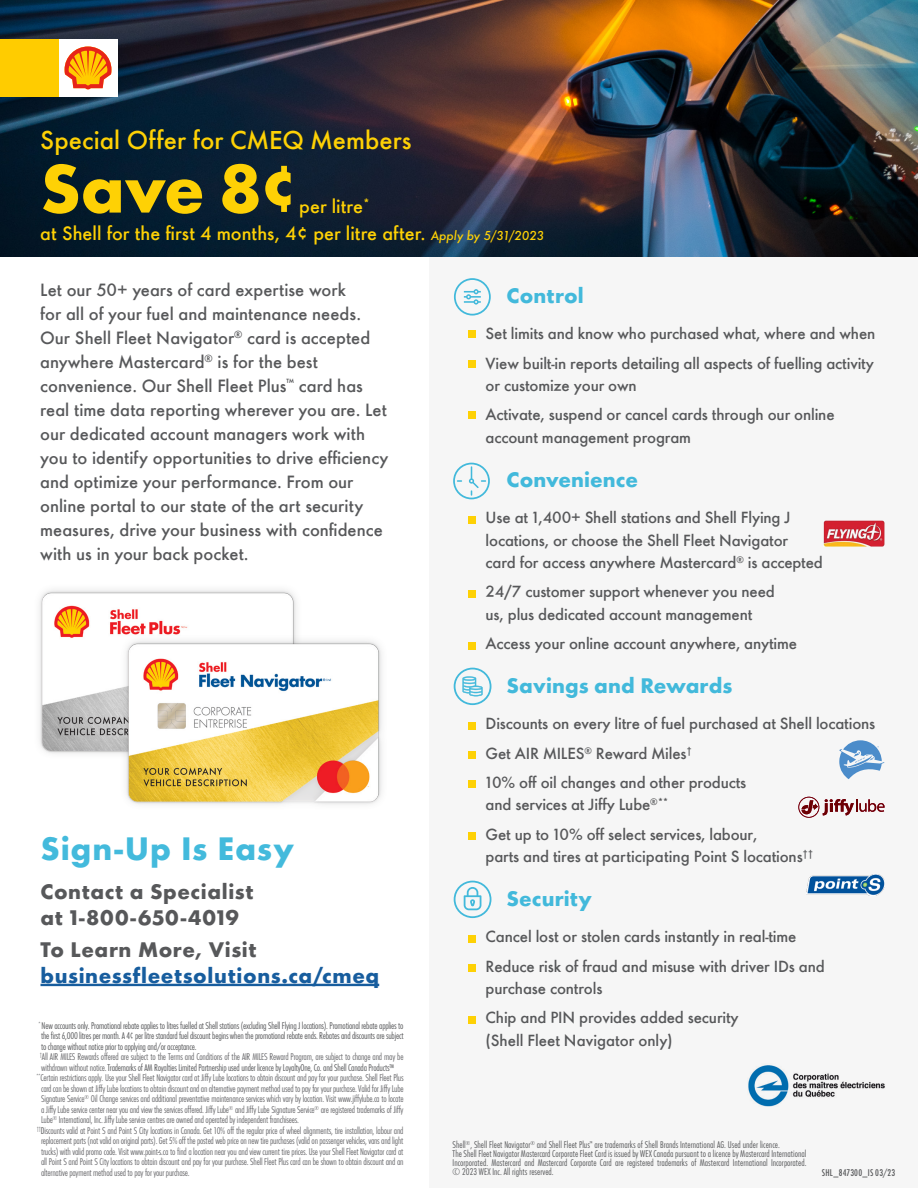
<style>
.page{position:relative;width:918px;height:1188px;background:#fff}
.page>*{position:absolute;margin:0;border:0;box-sizing:border-box;transform-origin:0 0}
.t1{font:700 63px "Shell";color:#fed105}
.t2{font:700 30px "Shell";letter-spacing:.03em;color:#43badc}
.Intro{font:500 24px "Shell";color:#fed105}
.t3{font:700 19.5px/25.5px "Shell";letter-spacing:.03em;color:#175d9e}
.t4{font:700 19.5px "Shell";letter-spacing:.005em;color:#42b9db}
.t5{font:700 19.5px/25.5px "Shell";letter-spacing:.03em;color:#57585a}
.t6{font:500 18px/27px "Shell";color:#fed105}
.t7{font:500 16.5px/24px "Shell";color:#57585a}
.t8{font:500 15px/29.2px "Shell";letter-spacing:-.01em;color:#57585a}
.t9{font:300 condensed 9px "Shell";letter-spacing:-.025em;color:#69696c}
.t10{font:300 condensed 9px "Shell";letter-spacing:-.025em;color:#57585a}
.t11{font:300 condensed 9px/9px "Shell";color:#57585a}
.t12{font:500 condensed 9px "Shell";letter-spacing:.02em;color:#57585a}
.s1{font-style:italic;font-size:12px}
.s2{color:#57585a}
.s3{color:#69696c}
</style>
<div class="page">
<div style="left:429px;top:0;width:489px;height:1188px;background:#f6f6f6"></div>
<div style="left:32px;top:583px;width:271px;height:177px;background:#fbfbfb"></div>
<img style="left:40px;top:590px;width:256px;height:163px">
<div style="left:119px;top:634px;width:270px;height:177px;background:#57585a;opacity:.23"></div>
<img style="left:126px;top:641px;width:256px;height:163px">
<svg style="left:839px;top:740px;width:46px;height:39px"></svg>
<svg style="left:798px;top:797px;width:87px;height:21px"></svg>
<img style="left:824px;top:521px;width:61px;height:25px">
<img style="left:0;top:0;width:918px;height:256px">
<div style="left:0;top:39px;width:59px;height:58px;background:#fc0"></div>
<div style="left:59px;top:39px;width:58px;height:58px;background:#fff"></div>
<svg style="left:64px;top:46px;width:48px;height:44px"></svg>
<svg style="left:454px;top:278px;width:37px;height:38px"></svg>
<div style="left:469px;top:331px;width:7px;height:7px;background:#fed105"></div>
<div style="left:469px;top:360px;width:7px;height:7px;background:#fed105"></div>
<div style="left:469px;top:412px;width:7px;height:7px;background:#fed105"></div>
<svg style="left:453px;top:463px;width:37px;height:36px"></svg>
<div style="left:469px;top:516px;width:7px;height:7px;background:#fed105"></div>
<div style="left:469px;top:590px;width:7px;height:7px;background:#fed105"></div>
<div style="left:469px;top:642px;width:7px;height:7px;background:#fed105"></div>
<svg style="left:454px;top:668px;width:37px;height:37px"></svg>
<div style="left:469px;top:722px;width:7px;height:7px;background:#fed105"></div>
<div style="left:469px;top:751px;width:7px;height:8px;background:#fed105"></div>
<div style="left:469px;top:781px;width:7px;height:7px;background:#fed105"></div>
<div style="left:469px;top:832px;width:7px;height:8px;background:#fed105"></div>
<svg style="left:454px;top:881px;width:37px;height:37px"></svg>
<div style="left:469px;top:935px;width:7px;height:7px;background:#fed105"></div>
<div style="left:469px;top:964px;width:7px;height:8px;background:#fed105"></div>
<div style="left:469px;top:1016px;width:7px;height:7px;background:#fed105"></div>
<img style="left:807px;top:875px;width:78px;height:20px">
<hr style="left:40px;top:984px;width:339px;height:2px;background:#175d9e">
<img style="left:748px;top:1065px;width:137px;height:42px">
<p class="Intro" style="left:40px;top:119px;width:373px">Special Offer for CMEQ Members</p>
<h1 class="t1" style="left:40px;top:136px;width:260px">Save 8¢</h1>
<h3 class="t6" style="left:40px;top:191px;width:505px;text-indent:259px">per litre<sup>*<br></sup>at Shell for the first 4 months, 4¢ per litre after. <span class="s1">Apply by 5/31/2023</span></h3>
<p class="t7" style="left:40px;top:276px;width:350px">Let our 50+ years of card expertise work<br>for all of your fuel and maintenance needs.<br>Our Shell Fleet Navigator<sup>®</sup> card is accepted anywhere Mastercard<sup>®</sup> is for the best convenience. Our Shell Fleet Plus<sup>™</sup> card has real time data reporting wherever you are. Let our dedicated account managers work with you to identify opportunities to drive efficiency and optimize your performance. From our online portal to our state of the art security measures, drive your business with confidence with us in your back pocket.</p>
<h2 class="t2" style="left:40px;top:824px;width:255px">Sign-Up Is Easy</h2>
<h2 class="t5" style="left:40px;top:878px;width:215px">Contact a Specialist at 1-800-650-4019</h2>
<h2 class="t3" style="left:40px;top:935px;width:340px"><span class="s2">To Learn More, Visit </span>businessfleetsolutions.ca/cmeq</h2>
<p class="t10" style="left:39px;top:1019px;width:366px"><sup>*</sup> New accounts only. Promotional rebate applies to litres fuelled at Shell stations (excluding Shell Flying J locations). Promotional rebate applies to</p>
<p class="t10" style="left:41px;top:1029px;width:364px">the first 6,000 litres per month. A 4¢ per litre standard fuel discount begins when the promotional rebate ends. Rebates and discounts are subject</p>
<p class="t10" style="left:41px;top:1040px;width:157px">to change without notice prior to applying and/or acceptance.</p>
<p class="t9" style="left:40px;top:1050px;width:365px"><sup>†</sup>All AIR MILES Rewards offered are subject to the Terms and Conditions of the AIR MILES Reward Program, are subject to change and may be</p>
<p class="t10" style="left:41px;top:1061px;width:355px"><span class="s3">withdrawn without notice.</span>Trademarks of AM Royalties Limited Partnership used under licence by LoyaltyOne, Co. and Shell Canada Products™</p>
<p class="t9" style="left:36px;top:1071px;width:369px"><sup>**</sup>Certain restrictions apply. Use your Shell Fleet Navigator card at Jiffy Lube locations to obtain discount and pay for your purchase. Shell Fleet Plus</p>
<p class="t9" style="left:41px;top:1082px;width:364px">card can be shown at Jiffy Lube locations to obtain discount and an alternative payment method used to pay for your purchase. Valid for Jiffy Lube</p>
<p class="t9" style="left:41px;top:1092px;width:364px">Signature Service<sup>®</sup> Oil Change services and additional preventative maintenance services which vary by location. Visit www.jiffylube.ca to locate</p>
<p class="t9" style="left:41px;top:1103px;width:364px">a Jiffy Lube service center near you and view the services offered. Jiffy Lube<sup>®</sup> and Jiffy Lube Signature Service<sup>®</sup> are registered trademarks of Jiffy</p>
<p class="t9" style="left:41px;top:1113px;width:259px">Lube<sup>®</sup> International, Inc. Jiffy Lube service centres are owned and operated by independent franchisees.</p>
<p class="t9" style="left:37px;top:1124px;width:368px"><sup>††</sup><span class="s2">D</span>iscounts valid at Point S and Point S City locations in Canada. Get 10% off the regular price of wheel alignments, tire installation, labour and</p>
<p class="t9" style="left:41px;top:1134px;width:364px">replacement parts (not valid on original parts). Get 5% off the posted web price on new tire purchases (valid on passenger vehicles, vans and light</p>
<p class="t9" style="left:41px;top:1145px;width:364px">trucks) with valid promo code. Visit www.point-s.ca to find a location near you and view current tire prices. Use your Shell Fleet Navigator card at</p>
<p class="t9" style="left:41px;top:1155px;width:364px">all Point S and Point S City locations to obtain discount and pay for your purchase. Shell Fleet Plus card can be shown to obtain discount and an</p>
<p class="t9" style="left:41px;top:1166px;width:150px">alternative payment method used to pay for your purchase.</p>
<h3 class="t4" style="left:507px;top:280px;width:79px">Control</h3>
<h3 class="t8" style="left:486px;top:318px;width:391px">Set limits and know who purchased what, where and when<br>View built-in reports detailing all aspects of fuelling activity</h3>
<h3 class="t8" style="left:486px;top:369px;width:351px">or customize your own<br>Activate, suspend or cancel cards through our online</h3>
<h3 class="t8" style="left:486px;top:421px;width:207px">account management program</h3>
<h3 class="t4" style="left:507px;top:464px;width:133px">Convenience</h3>
<h3 class="t8" style="left:486px;top:505px;width:339px;line-height:22.5px">Use at 1,400+ Shell stations and Shell Flying J locations, or choose the Shell Fleet Navigator<br>card for access anywhere Mastercard<sup>®</sup> is accepted</h3>
<h3 class="t8" style="left:486px;top:579px;width:291px;line-height:22.5px">24/7 customer support whenever you need us, plus dedicated account management</h3>
<h3 class="t8" style="left:486px;top:627px;width:313px">Access your online account anywhere, anytime</h3>
<h3 class="t4" style="left:507px;top:670px;width:227px">Savings and Rewards</h3>
<h3 class="t8" style="left:486px;top:708px;width:391px">Discounts on every litre of fuel purchased at Shell locations<br>Get AIR MILES<sup>®</sup> Reward Miles<sup>†<br></sup>10% off oil changes and other products</h3>
<h3 class="t8" style="left:486px;top:789px;width:273px">and services at Jiffy Lube<sup>®**<br></sup>Get up to 10% off select services, labour,</h3>
<h3 class="t8" style="left:486px;top:840px;width:329px">parts and tires at participating Point S locations<sup>††</sup></h3>
<h3 class="t4" style="left:507px;top:883px;width:87px">Security</h3>
<h3 class="t8" style="left:486px;top:921px;width:341px">Cancel lost or stolen cards instantly in real-time<br>Reduce risk of fraud and misuse with driver IDs and</h3>
<h3 class="t8" style="left:486px;top:972px;width:255px">purchase controls<br>Chip and PIN provides added security</h3>
<h3 class="t8" style="left:486px;top:1024px;width:189px">(Shell Fleet Navigator only)</h3>
<p class="t11" style="left:453px;top:1140px;width:355px">Shell<sup>®</sup>, Shell Fleet Navigator<sup>®</sup> and Shell Fleet Plus<sup>™</sup> are trademarks of Shell Brands International AG. Used under licence.<br>The Shell Fleet Navigator Mastercard Corporate Fleet Card is issued by WEX Canada pursuant to a licence by Mastercard International Incorporated. Mastercard and Mastercard Corporate Card are registered trademarks of Mastercard International Incorporated. © 2023 WEX Inc. All rights reserved.</p>
<p class="t12" style="left:822px;top:1166px;width:75px">SHL_847300_IS 03/23</p>
</div>
